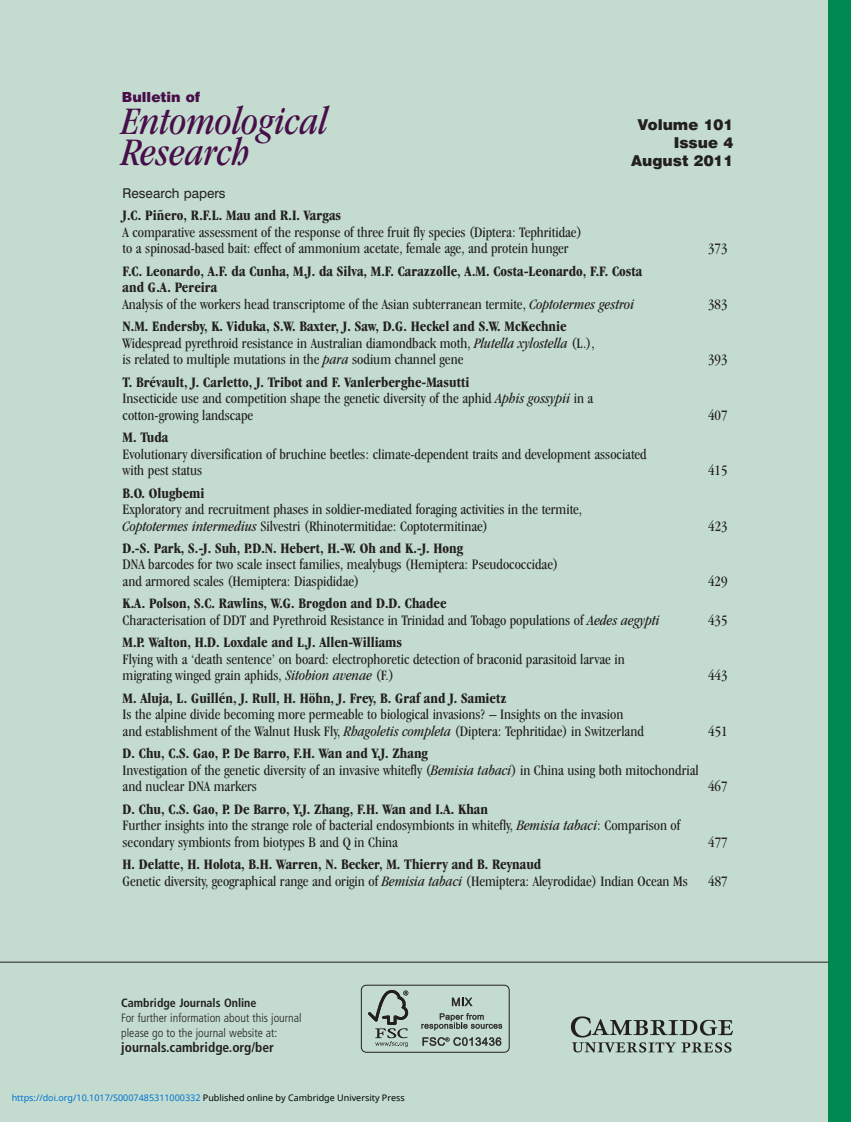
<style>
.page{position:relative;width:851px;height:1122px;background:#fff}
.page>*{position:absolute;margin:0;border:0;box-sizing:border-box;transform-origin:0 0}
.t1{font:italic condensed 40.5px/31.8px "Garamond IT Cby BT";color:#480e4a}
.t2{font:condensed 15px/16.5px "Garamond IT Cby BT";color:#231f20}
.t3{font:700 condensed 15px/16.5px "Garamond IT Cby BT";color:#231f20}
.t4{font:900 15px/18px "Swiss 721 BT";color:#231f20;text-align:right}
.t5{font:900 13.95px "Swiss 721 BT";color:#480e4a}
.t6{font:700 condensed 13.5px "Frutiger";color:#231f20}
.t7{font:13.5px "Swiss 721 BT";color:#231f20}
.t8{font:300 condensed 12px/15px "Frutiger";color:#231f20}
.t9{font:700 condensed 12px "Frutiger";color:#231f20}
.t10{font:9px "Noto Sans";color:#0172cf}
.s1{font-weight:400}
.s2{font-weight:400;font-style:italic}
.s3{font-weight:700}
.s4{font-style:italic}
.s5{color:#000}
</style>
<div class="page">
<div style="left:0;top:0;width:834px;height:1122px;background:#c3dccf"></div>
<div style="left:828px;top:0;width:22px;height:1122px;background:#008a52"></div>
<hr style="left:0;top:962px;width:828px;height:1px;background:#231f20">
<img style="left:570px;top:1016px;width:163px;height:37px">
<div style="left:361px;top:985px;width:148px;height:68px;border:1px solid #231f20;border-radius:5px"></div>
<svg style="left:368px;top:990px;width:40px;height:57px"></svg>
<svg style="left:452px;top:998px;width:20px;height:8px"></svg>
<svg style="left:421px;top:1013px;width:81px;height:17px"></svg>
<svg style="left:422px;top:1037px;width:79px;height:9px"></svg>
<p class="t5" style="left:122px;top:92px;width:80px">Bulletin of</p>
<h1 class="t1" style="left:122px;top:108px;width:208px">Entomological<br>Research</h1>
<p class="t7" style="left:122px;top:188px;width:104px">Research papers</p>
<p class="t3" style="left:122px;top:208px;width:220px">J.C. Piñero, R.F.L. Mau and R.I. Vargas</p>
<p class="t2" style="left:122px;top:225px;width:460px">A comparative assessment of the response of three fruit fly species (Diptera: Tephritidae) to a spinosad-based bait: effect of ammonium acetate, female age, and protein hunger</p>
<p class="t4" style="left:631px;top:117px;width:104px">Volume 101<br>Issue 4<br>August 2011</p>
<p class="t2" style="left:708px;top:241px;width:21px">373</p>
<p class="t3" style="left:122px;top:264px;width:521px">F.C. Leonardo, A.F. da Cunha, M.J. da Silva, M.F. Carazzolle, A.M. Costa-Leonardo, F.F. Costa and G.A. Pereira<br><span class="s1">Analysis of the workers head transcriptome of the Asian subterranean termite,</span> <span class="s2">Coptotermes gestroi</span></p>
<p class="t2" style="left:122px;top:319px;width:473px"><span class="s3">N.M. Endersby, K. Viduka, S.W. Baxter, J. Saw, D.G. Heckel and S.W. McKechnie<br></span>Widespread pyrethroid resistance in Australian diamondback moth, <span class="s4">Plutella xylostella</span> (L.), is related to multiple mutations in the <span class="s4">para</span> sodium channel gene</p>
<p class="t2" style="left:122px;top:375px;width:472px"><span class="s3">T. Brévault, J. Carletto, J. Tribot and F. Vanlerberghe-Masutti<br></span>Insecticide use and competition shape the genetic diversity of the aphid <span class="s4">Aphis gossypii</span> in a cotton-growing landscape</p>
<p class="t3" style="left:122px;top:430px;width:47px">M. Tuda</p>
<p class="t2" style="left:122px;top:447px;width:525px">Evolutionary diversification of bruchine beetles: climate-dependent traits and development associated with pest status</p>
<p class="t3" style="left:122px;top:486px;width:83px">B.O. Olugbemi</p>
<p class="t2" style="left:122px;top:502px;width:461px">Exploratory and recruitment phases in soldier-mediated foraging activities in the termite,<br><span class="s4">Coptotermes intermedius</span> Silvestri (Rhinotermitidae: Coptotermitinae)</p>
<p class="t3" style="left:122px;top:541px;width:342px">D.-S. Park, S.-J. Suh, P.D.N. Hebert, H.-W. Oh and K.-J. Hong</p>
<p class="t2" style="left:122px;top:558px;width:437px">DNA barcodes for two scale insect families, mealybugs (Hemiptera: Pseudococcidae) and armored scales (Hemiptera: Diaspididae)</p>
<p class="t2" style="left:122px;top:597px;width:538px"><span class="s3">K.A. Polson, S.C. Rawlins, W.G. Brogdon and D.D. Chadee<br></span>Characterisation of DDT and Pyrethroid Resistance in Trinidad and Tobago populations of <span class="s4">Aedes aegypti</span></p>
<p class="t3" style="left:122px;top:636px;width:281px">M.P. Walton, H.D. Loxdale and L.J. Allen-Williams</p>
<p class="t2" style="left:122px;top:652px;width:504px">Flying with a ‘death sentence’ on board: electrophoretic detection of braconid parasitoid larvae in migrating winged grain aphids, <span class="s4">Sitobion avenae</span> (F.)</p>
<p class="t3" style="left:122px;top:691px;width:385px">M. Aluja, L. Guillén, J. Rull, H. Höhn, J. Frey, B. Graf and J. Samietz</p>
<p class="t2" style="left:122px;top:708px;width:523px">Is the alpine divide becoming more permeable to biological invasions? – Insights on the invasion and establishment of the Walnut Husk Fly, <span class="s4">Rhagoletis completa</span> (Diptera: Tephritidae) in Switzerland</p>
<p class="t2" style="left:123px;top:746px;width:577px"><span class="s3">D. Chu, C.S. Gao, P. De Barro, F.H. Wan and Y.J. Zhang<br></span>Investigation of the genetic diversity of an invasive whitefly (<span class="s4">Bemisia tabaci</span>) in China using both mitochondrial and nuclear DNA markers</p>
<p class="t2" style="left:123px;top:802px;width:559px"><span class="s3">D. Chu, C.S. Gao, P. De Barro, Y.J. Zhang, F.H. Wan and I.A. Khan<br></span>Further insights into the strange role of bacterial endosymbionts in whitefly, <span class="s4">Bemisia tabaci</span>: Comparison of secondary symbionts from biotypes B and Q in China</p>
<p class="t2" style="left:123px;top:857px;width:567px"><span class="s3">H. Delatte, H. Holota, B.H. Warren, N. Becker, M. Thierry and B. Reynaud<br></span>Genetic diversity, geographical range and origin of <span class="s4">Bemisia tabaci</span> (Hemiptera: Aleyrodidae) Indian Ocean Ms</p>
<p class="t2" style="left:708px;top:297px;width:21px">383</p>
<p class="t2" style="left:708px;top:352px;width:21px">393</p>
<p class="t2" style="left:708px;top:408px;width:21px">407</p>
<p class="t2" style="left:708px;top:463px;width:21px">415</p>
<p class="t2" style="left:708px;top:519px;width:21px">423</p>
<p class="t2" style="left:708px;top:574px;width:21px">429</p>
<p class="t2" style="left:708px;top:613px;width:21px">435</p>
<p class="t2" style="left:708px;top:669px;width:21px">443</p>
<p class="t2" style="left:708px;top:724px;width:21px">451</p>
<p class="t2" style="left:708px;top:779px;width:21px">467</p>
<p class="t2" style="left:708px;top:835px;width:21px">477</p>
<p class="t2" style="left:708px;top:874px;width:21px">487</p>
<p class="t9" style="left:121px;top:998px;width:137px">Cambridge Journals Online</p>
<p class="t8" style="left:121px;top:1012px;width:182px">For further information about this journal please go to the journal website at:</p>
<p class="t6" style="left:121px;top:1042px;width:154px">journals.cambridge.org/ber</p>
<p class="t10" style="left:12px;top:1091px;width:394px">https://doi.org/10.1017/S0007485311000332 <span class="s5">Published online by Cambridge University Press</span></p>
</div>
